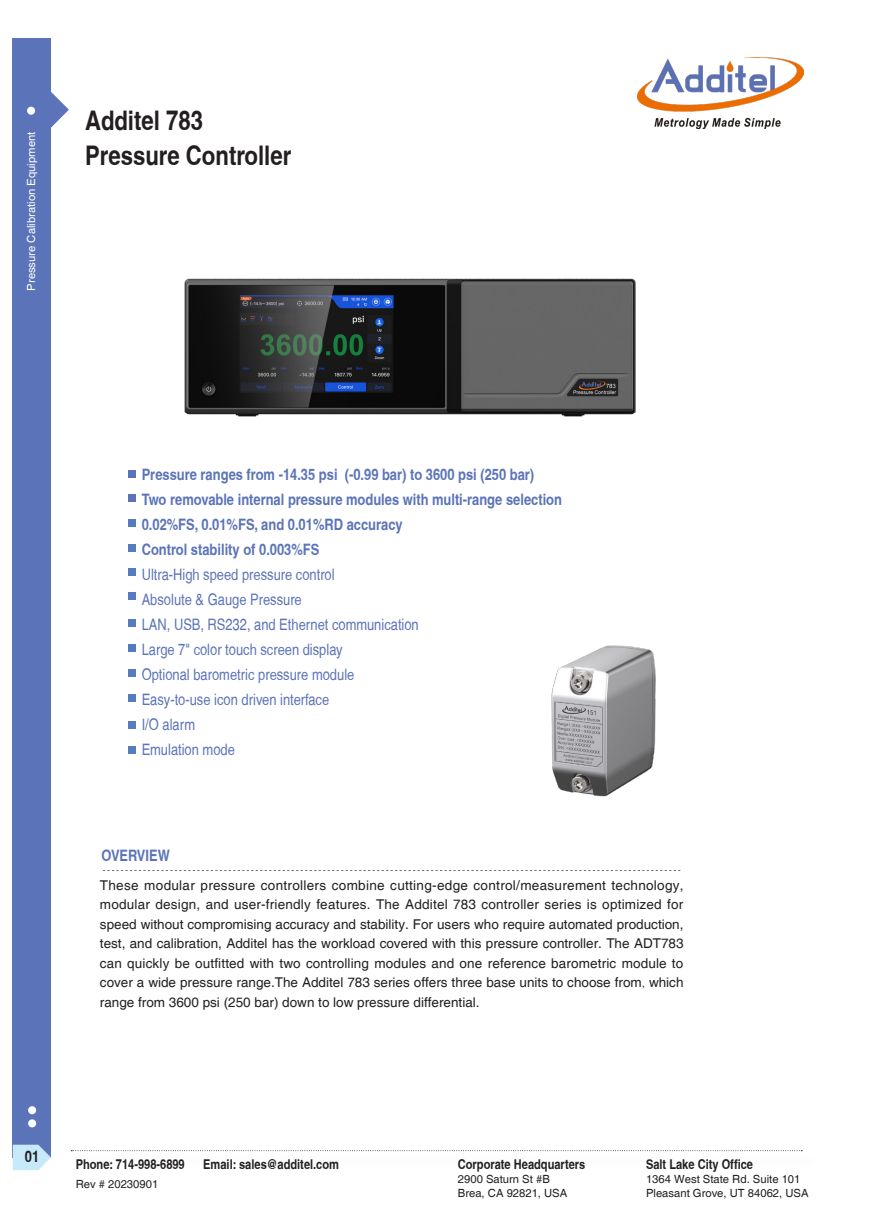
<style>
.page{position:relative;width:893px;height:1212px;background:#fff}
.page>*{position:absolute;margin:0;border:0;box-sizing:border-box;transform-origin:0 0}
.t1{font:700 condensed 27px "Helvetica";color:#231f20}
.t2{font:condensed 15.75px/25px "Helvetica";color:#5b73b8}
.t3{font:700 condensed 15.75px/25px "Helvetica";color:#5b73b8}
.t4{font:700 condensed 15.75px "Helvetica";color:#231f20}
.t5{font:13.5px/19.5px "Helvetica";color:#231f20;text-align:justify}
.t6{font:700 condensed 13.5px "Helvetica";color:#231f20}
.t7{font:11.25px/13.5px "Helvetica";color:#231f20}
.t8{font:11.25px "Helvetica";color:#fff}
.s1{font-family:"Adobe Song Std";font-weight:300}
</style>
<div class="page">
<div style="left:13px;top:38px;width:38px;height:1119px;background:#5b73b8"></div>
<svg style="left:51px;top:92px;width:18px;height:36px"></svg>
<div style="left:27px;top:107px;width:8px;height:8px;background:#fff;border-radius:50%"></div>
<div style="left:28px;top:1119px;width:8px;height:8px;background:#fff;border-radius:50%"></div>
<div style="left:28px;top:1106px;width:8px;height:8px;background:#fff;border-radius:50%"></div>
<svg style="left:13px;top:1145px;width:38px;height:25px"></svg>
<svg style="left:71px;top:1150px;width:731px;height:1px"></svg>
<img style="left:638px;top:57px;width:166px;height:72px">
<svg style="left:103px;top:870px;width:577px;height:1px"></svg>
<img style="left:184px;top:278px;width:452px;height:139px">
<img style="left:551px;top:645px;width:105px;height:152px">
<div style="left:129px;top:471px;width:7px;height:7px;background:#5b73b8"></div>
<div style="left:129px;top:494px;width:7px;height:7px;background:#5b73b8"></div>
<div style="left:129px;top:519px;width:7px;height:7px;background:#567bbe"></div>
<div style="left:129px;top:544px;width:7px;height:7px;background:#567bbe"></div>
<div style="left:129px;top:569px;width:7px;height:7px;background:#567bbe"></div>
<div style="left:129px;top:592px;width:7px;height:8px;background:#567bbe"></div>
<div style="left:128px;top:620px;width:8px;height:7px;background:#567bbe"></div>
<div style="left:128px;top:645px;width:8px;height:7px;background:#567bbe"></div>
<div style="left:128px;top:669px;width:8px;height:7px;background:#567bbe"></div>
<div style="left:128px;top:694px;width:8px;height:7px;background:#567bbe"></div>
<div style="left:128px;top:722px;width:8px;height:7px;background:#567bbe"></div>
<div style="left:128px;top:746px;width:8px;height:7px;background:#567bbe"></div>
<p class="t8" style="left:27px;top:291px;width:160px;rotate:-90deg">Pressure Calibration Equipment</p>
<h1 class="t1" style="left:85px;top:110px;width:119px">Additel 783</h1>
<h1 class="t1" style="left:85px;top:145px;width:208px">Pressure Controller</h1>
<p class="t3" style="left:142px;top:464px;width:422px">Pressure ranges from -14.35 psi (-0.99 bar) to 3600 psi (250 bar)<br>Two removable internal pressure modules with multi-range selection 0.02%FS, 0.01%FS, and 0.01%RD accuracy<br>Control stability of 0.003%FS</p>
<p class="t2" style="left:142px;top:564px;width:279px">Ultra-High speed pressure control<br>Absolute &amp; Gauge Pressure<br>LAN, USB, RS232, and Ethernet communication<br>Large 7" color touch screen display<br>Optional barometric pressure module<br>Easy-to-use icon driven interface<br>I/O alarm<br>Emulation mode</p>
<p class="t3" style="left:102px;top:845px;width:70px">OVERVIEW</p>
<p class="t5" style="left:100px;top:876px;width:585px">These modular pressure controllers combine cutting-edge control/measurement technology, modular design, and user-friendly features. The Additel 783 controller series is optimized for speed without compromising accuracy and stability. For users who require automated production, test, and calibration, Additel has the workload covered with this pressure controller. The ADT783 can quickly be outfitted with two controlling modules and one reference barometric module to cover a wide pressure range.The Additel 783 series offers three base units to choose from<span class="s1">,</span> which range from 3600 psi (250 bar) down to low pressure differential.</p>
<p class="t4" style="left:25px;top:1150px;width:16px">01</p>
<p class="t6" style="left:76px;top:1159px;width:111px">Phone: 714-998-6899</p>
<p class="t6" style="left:203px;top:1159px;width:137px">Email: sales@additel.com</p>
<p class="t7" style="left:76px;top:1178px;width:84px">Rev # 20230901</p>
<p class="t6" style="left:458px;top:1159px;width:129px">Corporate Headquarters</p>
<p class="t7" style="left:458px;top:1173px;width:111px">2900 Saturn St #B<br>Brea, CA 92821, USA</p>
<p class="t6" style="left:646px;top:1159px;width:109px">Salt Lake City Office</p>
<p class="t7" style="left:646px;top:1173px;width:164px">1364 West State Rd. Suite 101<br>Pleasant Grove, UT 84062, USA</p>
</div>
